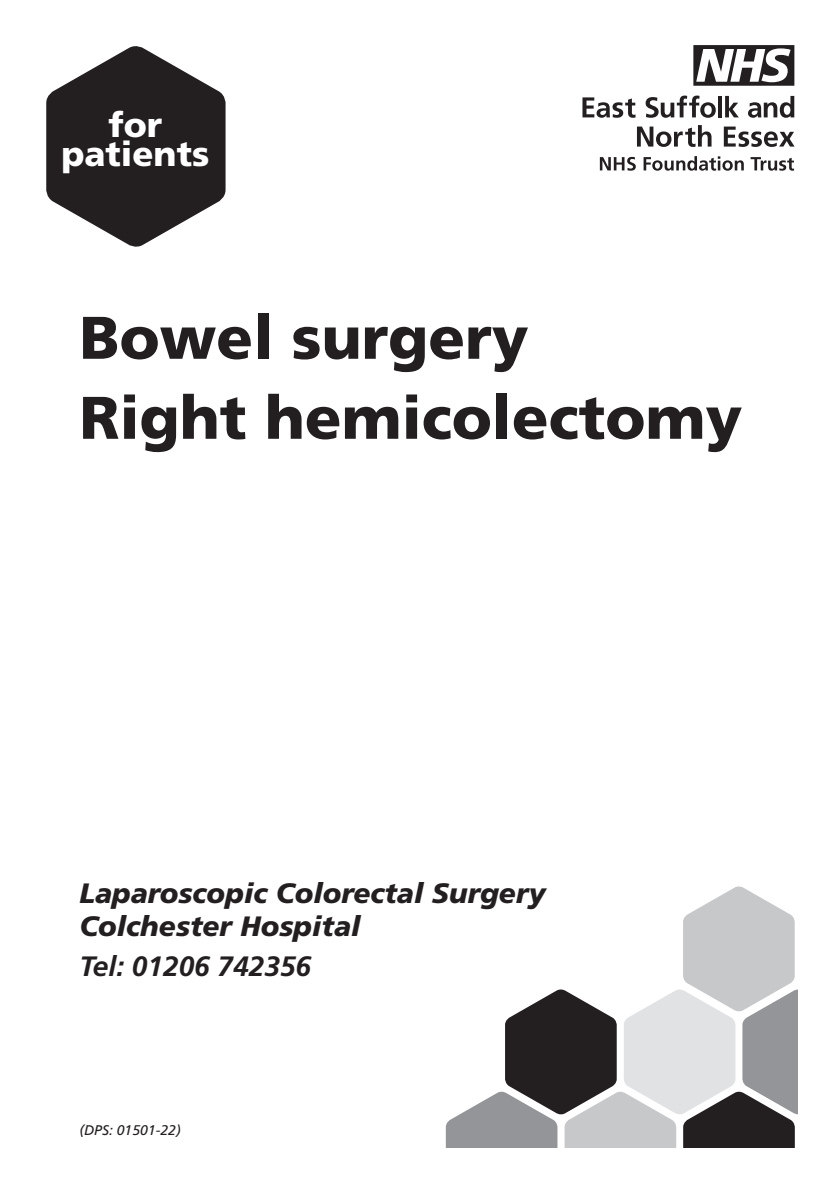
<style>
.page{position:relative;width:840px;height:1191px;background:#fff}
.page>*{position:absolute;margin:0;border:0;box-sizing:border-box;transform-origin:0 0}
.t1{font:900 60px/80px "Frutiger";color:#231f20}
.t2{font:900 34.6px/29.2px "Frutiger";color:#fff;text-align:center}
.t3{font:italic 900 28px/33.6px "Frutiger";color:#231f20}
.t4{font:italic 700 28px "Frutiger";color:#231f20}
.t5{font:italic 14px "Frutiger";color:#231f20}
</style>
<div class="page">
<svg style="left:46px;top:46px;width:179px;height:201px"></svg>
<svg style="left:599px;top:156px;width:194px;height:15px"></svg>
<svg style="left:693px;top:45px;width:101px;height:41px"></svg>
<svg style="left:582px;top:97px;width:53px;height:21px"></svg>
<svg style="left:645px;top:96px;width:70px;height:22px"></svg>
<svg style="left:718px;top:96px;width:3px;height:21px"></svg>
<svg style="left:725px;top:96px;width:13px;height:21px"></svg>
<svg style="left:748px;top:96px;width:45px;height:22px"></svg>
<svg style="left:637px;top:125px;width:74px;height:22px"></svg>
<svg style="left:723px;top:127px;width:71px;height:20px"></svg>
<svg style="left:445px;top:886px;width:352px;height:261px"></svg>
<p class="t2" style="left:61px;top:110px;width:149px">for patients</p>
<h1 class="t1" style="left:79px;top:298px;width:664px">Bowel surgery<br>Right hemicolectomy</h1>
<p class="t3" style="left:79px;top:876px;width:467px">Laparoscopic Colorectal Surgery<br>Colchester Hospital</p>
<p class="t4" style="left:79px;top:949px;width:233px">Tel: 01206 742356</p>
<p class="t5" style="left:79px;top:1121px;width:103px">(DPS: 01501-22)</p>
</div>
